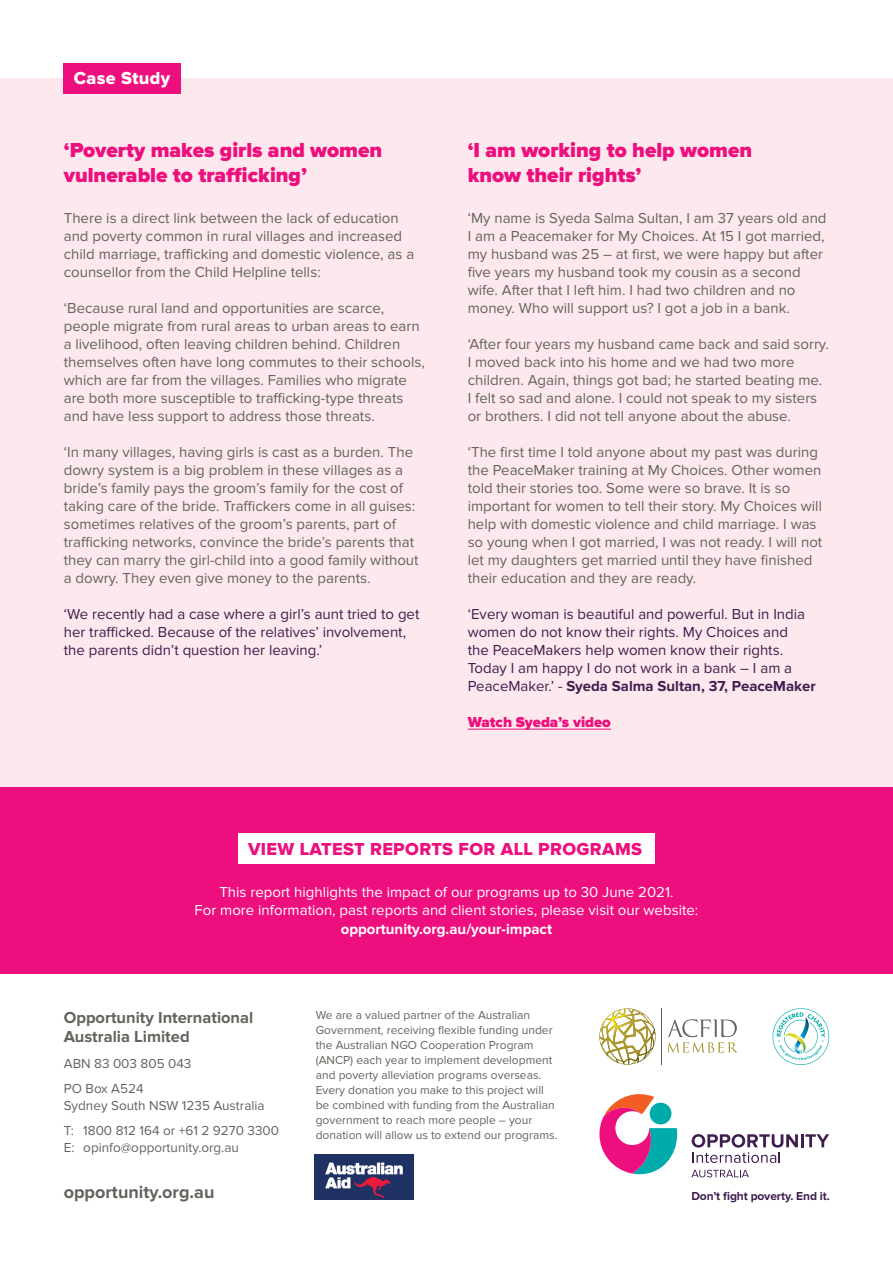
<style>
.page{position:relative;width:893px;height:1263px;background:#fff}
.page>*{position:absolute;margin:0;border:0;box-sizing:border-box;transform-origin:0 0}
.t1{font:900 21px/25.5px "Proxima Nova";color:#ed0f7d}
.t2{font:18px "Proxima Nova Extrabld";letter-spacing:.02em;color:#ed0f7d}
.t3{font:700 18px "Proxima Nova";color:#63635e}
.t4{font:18px "Proxima Nova Extrabld";letter-spacing:.02em;color:#fff}
.t5{font:700 16.5px/19.5px "Proxima Nova";color:#63635e}
.t6{font:15px/18px "Proxima Nova";color:#63635e}
.t7{font:15px/18px "Proxima Nova";color:#3f1d4f}
.t8{font:15px/18.8px "Proxima Nova";color:#fff;text-align:center}
.t9{font:700 15px "Proxima Nova";color:#fff}
.t10{font:900 15px "Proxima Nova";color:#ed0f7d}
.t11{font:13.5px/25.5px "Proxima Nova";color:#63635e}
.t12{font:12px/15px "Proxima Nova";color:#63635e}
.t13{font:700 12px "Proxima Nova";letter-spacing:-.01em;color:#3f1d4f}
.s1{font-weight:700}
</style>
<div class="page">
<div style="left:0;top:79px;width:893px;height:713px;background:#fde9ed"></div>
<div style="left:0;top:787px;width:893px;height:187px;background:#ed0f7d"></div>
<hr style="left:662px;top:1008px;width:1px;height:57px;background:#63635e">
<svg style="left:668px;top:1019px;width:69px;height:33px"></svg>
<svg style="left:599px;top:1008px;width:56px;height:56px"></svg>
<img style="left:639px;top:1036px;width:5px;height:26px">
<img style="left:615px;top:1041px;width:4px;height:22px">
<img style="left:627px;top:1045px;width:8px;height:19px">
<img style="left:635px;top:1049px;width:4px;height:14px">
<svg style="left:772px;top:1008px;width:57px;height:57px"></svg>
<svg style="left:691px;top:1170px;width:58px;height:7px"></svg>
<svg style="left:692px;top:1134px;width:137px;height:29px"></svg>
<svg style="left:599px;top:1094px;width:78px;height:80px"></svg>
<div style="left:650px;top:1102px;width:21px;height:22px;background:#00abab;border-radius:50%"></div>
<img style="left:315px;top:1154px;width:98px;height:45px">
<div style="left:64px;top:64px;width:117px;height:30px;background:#ed0f7d"></div>
<div style="left:238px;top:834px;width:417px;height:30px;background:#fff"></div>
<hr style="left:468px;top:729px;width:143px;height:1px;background:#ed0f7d">
<p class="t4" style="left:74px;top:70px;width:98px">Case Study</p>
<h1 class="t1" style="left:64px;top:138px;width:320px">‘Poverty makes girls and women vulnerable to trafficking’</h1>
<h1 class="t1" style="left:468px;top:138px;width:286px">‘I am working to help women know their rights’</h1>
<p class="t6" style="left:64px;top:209px;width:352px">There is a direct link between the lack of education and poverty common in rural villages and increased child marriage, trafficking and domestic violence, as a counsellor from the Child Helpline tells:</p>
<p class="t6" style="left:64px;top:299px;width:363px">‘Because rural land and opportunities are scarce, people migrate from rural areas to urban areas to earn a livelihood, often leaving children behind. Children themselves often have long commutes to their schools, which are far from the villages. Families who migrate are both more susceptible to trafficking-type threats and have less support to address those threats.</p>
<p class="t6" style="left:64px;top:443px;width:356px">‘In many villages, having girls is cast as a burden. The dowry system is a big problem in these villages as a bride’s family pays the groom’s family for the cost of taking care of the bride. Traffickers come in all guises: sometimes relatives of the groom’s parents, part of trafficking networks, convince the bride’s parents that they can marry the girl-child into a good family without a dowry. They even give money to the parents.</p>
<p class="t7" style="left:64px;top:605px;width:357px">‘We recently had a case where a girl’s aunt tried to get her trafficked. Because of the relatives’ involvement, the parents didn’t question her leaving.’</p>
<p class="t6" style="left:468px;top:209px;width:360px">‘My name is Syeda Salma Sultan, I am 37 years old and I am a Peacemaker for My Choices. At 15 I got married, my husband was 25 – at first, we were happy but after five years my husband took my cousin as a second wife. After that I left him. I had two children and no money. Who will support us? I got a job in a bank.</p>
<p class="t6" style="left:468px;top:335px;width:363px">‘After four years my husband came back and said sorry.<br>I moved back into his home and we had two more children. Again, things got bad; he started beating me.<br>I felt so sad and alone. I could not speak to my sisters or brothers. I did not tell anyone about the abuse.</p>
<p class="t6" style="left:468px;top:443px;width:356px">‘The first time I told anyone about my past was during the PeaceMaker training at My Choices. Other women told their stories too. Some were so brave. It is so important for women to tell their story. My Choices will help with domestic violence and child marriage. I was so young when I got married, I was not ready. I will not let my daughters get married until they have finished their education and they are ready.</p>
<p class="t7" style="left:468px;top:605px;width:350px">‘Every woman is beautiful and powerful. But in India women do not know their rights. My Choices and<br>the PeaceMakers help women know their rights.<br>Today I am happy I do not work in a bank – I am a PeaceMaker.’ - <span class="s1">Syeda Salma Sultan, 37, PeaceMaker</span></p>
<p class="t10" style="left:468px;top:715px;width:145px">Watch Syeda’s video</p>
<p class="t2" style="left:248px;top:840px;width:396px">VIEW LATEST REPORTS FOR ALL PROGRAMS</p>
<p class="t8" style="left:195px;top:882px;width:505px">This report highlights the impact of our programs up to 30 June 2021.<br>For more information, past reports and client stories, please visit our website:</p>
<p class="t9" style="left:341px;top:920px;width:213px">opportunity.org.au/your-impact</p>
<p class="t12" style="left:316px;top:1008px;width:243px">We are a valued partner of the Australian Government, receiving flexible funding under the Australian NGO Cooperation Program (ANCP) each year to implement development and poverty alleviation programs overseas.<br>Every donation you make to this project will be combined with funding from the Australian government to reach more people – your donation will allow us to extend our programs.</p>
<p class="t5" style="left:64px;top:1008px;width:191px">Opportunity International<br>Australia Limited</p>
<p class="t11" style="left:64px;top:1050px;width:129px">ABN 83 003 805 043<br>PO Box A524</p>
<p class="t11" style="left:64px;top:1092px;width:217px">Sydney South NSW 1235 Australia<br>T: 1800 812 164 or +61 2 9270 3300</p>
<p class="t11" style="left:64px;top:1134px;width:177px">E: opinfo@opportunity.org.au</p>
<p class="t3" style="left:64px;top:1182px;width:152px">opportunity.org.au</p>
<p class="t13" style="left:691px;top:1189px;width:140px">Don’t fight poverty. End it.</p>
</div>
